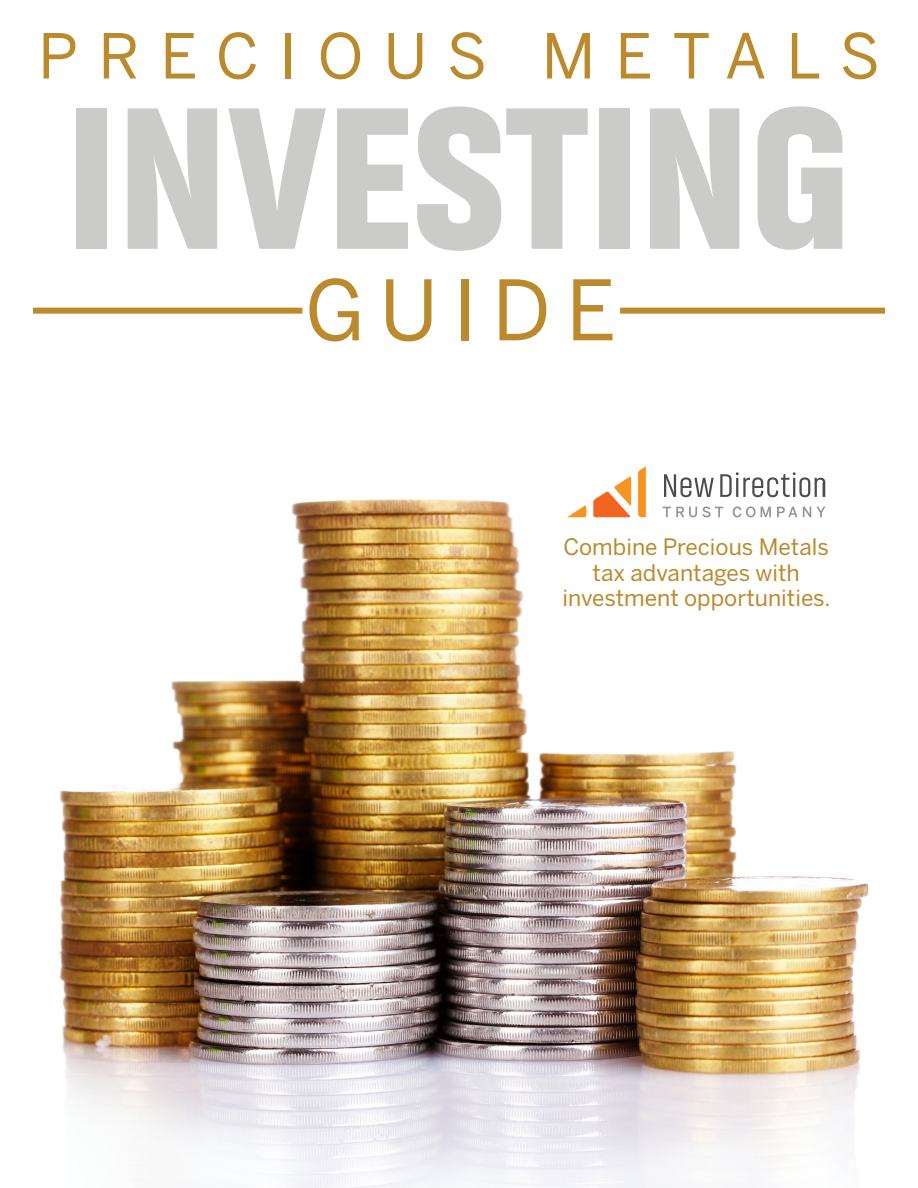
<style>
.page{position:relative;width:918px;height:1188px;background:#fff}
.page>*{position:absolute;margin:0;border:0;box-sizing:border-box;transform-origin:0 0}
.t1{font:900 202.5px "Akhand";color:#cbcbca}
.t2{font:82.5px "Benton Sans";letter-spacing:.18em;color:#ba8a2c}
.t3{font:61.5px "Benton Sans";letter-spacing:.32em;color:#ba8a2c}
.t4{font:22.5px "Benton Sans";color:#ba8a2c}
</style>
<div class="page">
<img style="left:58px;top:476px;width:811px;height:712px">
<div style="left:33px;top:308px;width:269px;height:6px;background:#ba8a2c"></div>
<div style="left:620px;top:308px;width:265px;height:6px;background:#ba8a2c"></div>
<svg style="left:664px;top:474px;width:50px;height:23px"></svg>
<svg style="left:720px;top:472px;width:105px;height:25px"></svg>
<svg style="left:567px;top:505px;width:19px;height:12px"></svg>
<svg style="left:638px;top:466px;width:8px;height:51px"></svg>
<svg style="left:593px;top:477px;width:38px;height:40px"></svg>
<svg style="left:663px;top:506px;width:60px;height:11px"></svg>
<svg style="left:733px;top:506px;width:38px;height:11px"></svg>
<svg style="left:777px;top:507px;width:48px;height:10px"></svg>
<p class="t3" style="left:38px;top:20px;width:844px">PRECIOUS METALS</p>
<p class="t1" style="left:66px;top:68px;width:787px">INVESTING</p>
<p class="t2" style="left:305px;top:261px;width:313px">GUIDE</p>
<p class="t4" style="left:564px;top:534px;width:267px">Combine Precious Metals</p>
<p class="t4" style="left:593px;top:559px;width:209px">tax advantages with</p>
<p class="t4" style="left:563px;top:585px;width:270px">investment opportunities.</p>
</div>
